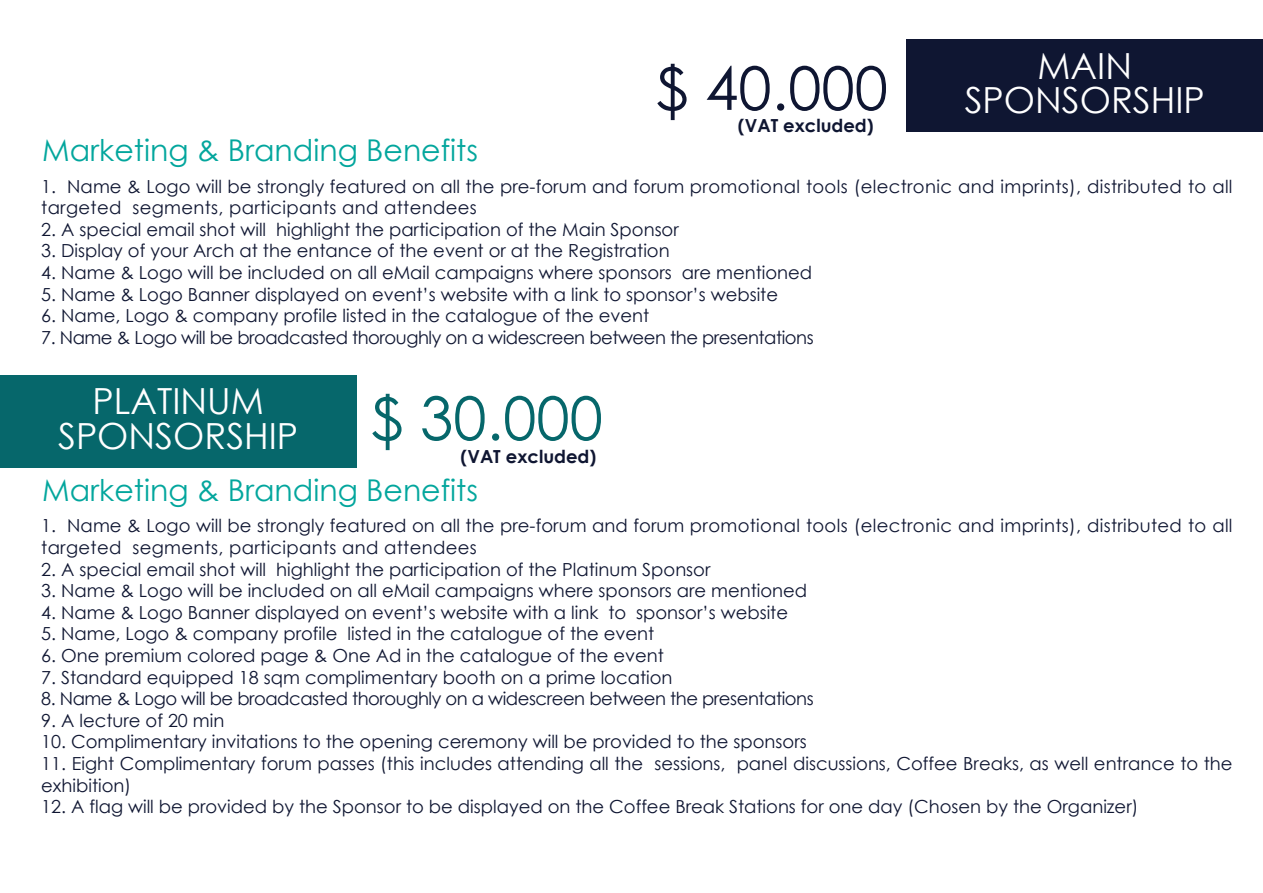
<style>
.page{position:relative;width:1263px;height:893px;background:#fff}
.page>*{position:absolute;margin:0;border:0;box-sizing:border-box;transform-origin:0 0}
.t1{font:60px "Century Gothic";color:#0f1632}
.t2{font:60px "Century Gothic";color:#06676b}
.t3{font:36px/34.5px "Century Gothic";color:#fff;text-align:center}
.t4{font:30px "Century Gothic";color:#03a69d}
.t5{font:18px/21.6px "Century Gothic";color:#0f1632}
.t6{font:18px/21.6px "Century Gothic";letter-spacing:.02em;color:#0f1632}
.t7{font:18px "Century Gothic";letter-spacing:-.025em;color:#0f1632}
.t8{font:700 18px "Century Gothic";color:#0f1632}
</style>
<div class="page">
<div style="left:906px;top:40px;width:357px;height:92px;background:#0f1632"></div>
<div style="left:0;top:375px;width:356px;height:92px;background:#06676b"></div>
<h3 class="t4" style="left:42px;top:130px;width:437px">Marketing &amp; Branding Benefits</h3>
<h1 class="t1" style="left:655px;top:46px;width:234px">$ 40.000</h1>
<p class="t8" style="left:738px;top:112px;width:137px">(VAT excluded)</p>
<h2 class="t3" style="left:965px;top:48px;width:242px">MAIN<br>SPONSORSHIP</h2>
<p class="t6" style="left:41px;top:175px;width:1193px">1. Name &amp; Logo will be strongly featured on all the pre-forum and forum promotional tools (electronic and imprints), distributed to all targeted segments, participants and attendees</p>
<p class="t5" style="left:41px;top:218px;width:639px">2. A special email shot will highlight the participation of the Main Sponsor</p>
<p class="t5" style="left:41px;top:240px;width:630px">3. Display of your Arch at the entance of the event or at the Registration</p>
<p class="t5" style="left:41px;top:261px;width:772px">4. Name &amp; Logo will be included on all eMail campaigns where sponsors are mentioned</p>
<p class="t5" style="left:41px;top:283px;width:738px">5. Name &amp; Logo Banner displayed on event’s website with a link to sponsor’s website</p>
<p class="t5" style="left:41px;top:305px;width:610px">6. Name, Logo &amp; company profile listed in the catalogue of the event</p>
<p class="t7" style="left:41px;top:325px;width:774px">7. Name &amp; Logo will be broadcasted thoroughly on a widescreen between the presentations</p>
<h2 class="t3" style="left:58px;top:383px;width:242px">PLATINUM<br>SPONSORSHIP</h2>
<h1 class="t2" style="left:370px;top:376px;width:234px">$ 30.000</h1>
<p class="t8" style="left:461px;top:443px;width:137px">(VAT excluded)</p>
<h3 class="t4" style="left:42px;top:469px;width:437px">Marketing &amp; Branding Benefits</h3>
<p class="t6" style="left:41px;top:515px;width:1193px">1. Name &amp; Logo will be strongly featured on all the pre-forum and forum promotional tools (electronic and imprints), distributed to all targeted segments, participants and attendees</p>
<p class="t5" style="left:41px;top:558px;width:671px">2. A special email shot will highlight the participation of the Platinum Sponsor</p>
<p class="t5" style="left:41px;top:580px;width:767px">3. Name &amp; Logo will be included on all eMail campaigns where sponsors are mentioned</p>
<p class="t5" style="left:41px;top:601px;width:748px">4. Name &amp; Logo Banner displayed on event’s website with a link to sponsor’s website</p>
<p class="t5" style="left:41px;top:623px;width:614px">5. Name, Logo &amp; company profile listed in the catalogue of the event</p>
<p class="t5" style="left:41px;top:644px;width:624px">6. One premium colored page &amp; One Ad in the catalogue of the event</p>
<p class="t5" style="left:41px;top:666px;width:633px">7. Standard equipped 18 sqm complimentary booth on a prime location</p>
<p class="t7" style="left:41px;top:686px;width:774px">8. Name &amp; Logo will be broadcasted thoroughly on a widescreen between the presentations</p>
<p class="t5" style="left:41px;top:709px;width:185px">9. A lecture of 20 min</p>
<p class="t5" style="left:41px;top:731px;width:767px">10. Complimentary invitations to the opening ceremony will be provided to the sponsors</p>
<p class="t5" style="left:41px;top:752px;width:1193px">11. Eight Complimentary forum passes (this includes attending all the sessions, panel discussions, Coffee Breaks, as well entrance to the exhibition)</p>
<p class="t5" style="left:41px;top:796px;width:1099px">12. A flag will be provided by the Sponsor to be displayed on the Coffee Break Stations for one day (Chosen by the Organizer)</p>
</div>
